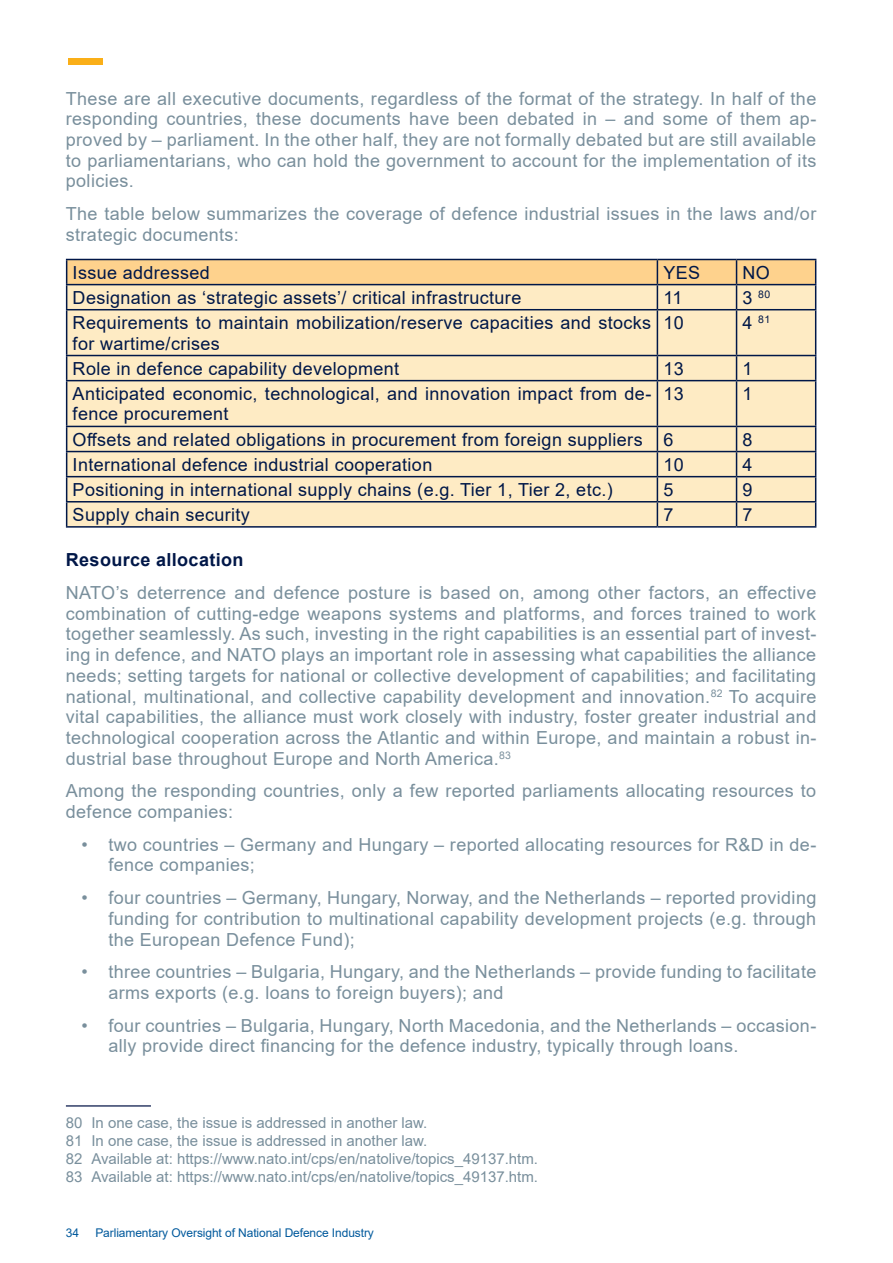
<style>
.page{position:relative;width:893px;height:1263px;background:#fff}
.page>*{position:absolute;margin:0;border:0;box-sizing:border-box;transform-origin:0 0}
.Body_text{font:18px/20.7px "Arial";letter-spacing:.02em;color:#798f9c}
.Body_text-2{font:18px/20.7px "Arial";letter-spacing:.02em;color:#001748}
.Mali_podnaslov{font:700 18px "Arial";letter-spacing:.02em;color:#001748}
.Fusnota{font:15px "Arial";color:#798f9c}
.t1{font:12px "Arial";letter-spacing:-.01em;color:#00599c}
.Body_text-3{font:10.5px "Arial";color:#001748}
.s1{font-size:18px}
</style>
<div class="page">
<div style="left:68px;top:58px;width:34px;height:6px;background:#faaf18"></div>
<div style="left:67px;top:310px;width:748px;height:216px;background:#feebc4"></div>
<svg style="left:66px;top:259px;width:750px;height:50px"></svg>
<hr style="left:66px;top:309px;width:591px;height:1px;background:#001748">
<hr style="left:66px;top:310px;width:1px;height:45px;background:#001748">
<hr style="left:657px;top:309px;width:79px;height:1px;background:#001748">
<hr style="left:657px;top:310px;width:1px;height:45px;background:#001748">
<hr style="left:736px;top:309px;width:80px;height:1px;background:#001748">
<hr style="left:736px;top:310px;width:1px;height:45px;background:#001748">
<hr style="left:815px;top:310px;width:1px;height:45px;background:#001748">
<hr style="left:66px;top:355px;width:591px;height:1px;background:#001748">
<svg style="left:66px;top:356px;width:1px;height:24px"></svg>
<hr style="left:657px;top:355px;width:79px;height:1px;background:#001748">
<svg style="left:657px;top:356px;width:1px;height:24px"></svg>
<hr style="left:736px;top:355px;width:80px;height:1px;background:#001748">
<svg style="left:736px;top:356px;width:1px;height:24px"></svg>
<svg style="left:815px;top:356px;width:1px;height:24px"></svg>
<hr style="left:66px;top:380px;width:591px;height:1px;background:#001748">
<hr style="left:66px;top:381px;width:1px;height:45px;background:#001748">
<hr style="left:657px;top:380px;width:79px;height:1px;background:#001748">
<hr style="left:657px;top:381px;width:1px;height:45px;background:#001748">
<hr style="left:736px;top:380px;width:80px;height:1px;background:#001748">
<hr style="left:736px;top:381px;width:1px;height:45px;background:#001748">
<hr style="left:815px;top:381px;width:1px;height:45px;background:#001748">
<hr style="left:66px;top:426px;width:591px;height:1px;background:#001748">
<hr style="left:657px;top:426px;width:79px;height:1px;background:#001748">
<hr style="left:736px;top:426px;width:80px;height:1px;background:#001748">
<hr style="left:66px;top:451px;width:591px;height:1px;background:#001748">
<hr style="left:657px;top:451px;width:79px;height:1px;background:#001748">
<hr style="left:736px;top:451px;width:80px;height:1px;background:#001748">
<hr style="left:66px;top:476px;width:591px;height:1px;background:#001748">
<hr style="left:657px;top:476px;width:79px;height:1px;background:#001748">
<hr style="left:736px;top:476px;width:80px;height:1px;background:#001748">
<hr style="left:66px;top:501px;width:591px;height:1px;background:#001748">
<svg style="left:66px;top:427px;width:1px;height:99px"></svg>
<hr style="left:66px;top:526px;width:591px;height:2px;background:#001748">
<hr style="left:657px;top:501px;width:79px;height:1px;background:#001748">
<svg style="left:657px;top:427px;width:1px;height:99px"></svg>
<hr style="left:657px;top:526px;width:79px;height:2px;background:#001748">
<hr style="left:736px;top:501px;width:80px;height:1px;background:#001748">
<svg style="left:736px;top:427px;width:1px;height:99px"></svg>
<svg style="left:815px;top:427px;width:1px;height:99px"></svg>
<hr style="left:736px;top:526px;width:80px;height:2px;background:#001748">
<hr style="left:66px;top:1105px;width:85px;height:2px;background:#303e67">
<p class="Body_text" style="left:66px;top:88px;width:752px;text-align:justify">These are all executive documents, regardless of the format of the strategy. In half of the responding countries, these documents have been debated in – and some of them ap&shy;proved by – parliament. In the other half, they are not formally debated but are still available to parliamentarians, who can hold the government to account for the implementation of its policies.</p>
<p class="Body_text" style="left:66px;top:203px;width:752px">The table below summarizes the coverage of defence industrial issues in the laws and/or strategic documents:</p>
<p class="Body_text-2" style="left:73px;top:262px;width:139px">Issue addressed</p>
<p class="Body_text-2" style="left:663px;top:262px;width:38px">YES</p>
<p class="Body_text-2" style="left:742px;top:262px;width:29px">NO</p>
<p class="Body_text-2" style="left:73px;top:287px;width:450px">Designation as ‘strategic assets’/ critical infrastructure</p>
<p class="Body_text-2" style="left:663px;top:287px;width:21px">11</p>
<p class="Body_text-3" style="left:742px;top:287px;width:29px"><span class="s1">3</span> 80</p>
<p class="Body_text-2" style="left:73px;top:312px;width:580px">Requirements to maintain mobilization/reserve capacities and stocks for wartime/crises</p>
<p class="Body_text-2" style="left:663px;top:312px;width:22px">10</p>
<p class="Body_text-3" style="left:742px;top:312px;width:29px"><span class="s1">4</span> 81</p>
<p class="Body_text-2" style="left:73px;top:358px;width:328px">Role in defence capability development</p>
<p class="Body_text-2" style="left:663px;top:358px;width:22px">13</p>
<p class="Body_text-2" style="left:742px;top:358px;width:12px">1</p>
<p class="Body_text-2" style="left:73px;top:383px;width:580px">Anticipated economic, technological, and innovation impact from de&shy;fence procurement</p>
<p class="Body_text-2" style="left:663px;top:383px;width:22px">13</p>
<p class="Body_text-2" style="left:742px;top:383px;width:12px">1</p>
<p class="Body_text-2" style="left:73px;top:429px;width:571px">Offsets and related obligations in procurement from foreign suppliers</p>
<p class="Body_text-2" style="left:663px;top:429px;width:12px">6</p>
<p class="Body_text-2" style="left:742px;top:429px;width:12px">8</p>
<p class="Body_text-2" style="left:73px;top:454px;width:361px">International defence industrial cooperation</p>
<p class="Body_text-2" style="left:663px;top:454px;width:22px">10</p>
<p class="Body_text-2" style="left:742px;top:454px;width:12px">4</p>
<p class="Body_text-2" style="left:73px;top:479px;width:542px">Positioning in international supply chains (e.g. Tier 1, Tier 2, etc.)</p>
<p class="Body_text-2" style="left:663px;top:479px;width:12px">5</p>
<p class="Body_text-2" style="left:742px;top:479px;width:12px">9</p>
<p class="Body_text-2" style="left:73px;top:504px;width:179px">Supply chain security</p>
<p class="Body_text-2" style="left:663px;top:504px;width:12px">7</p>
<p class="Body_text-2" style="left:742px;top:504px;width:12px">7</p>
<p class="Mali_podnaslov" style="left:66px;top:547px;width:179px">Resource allocation</p>
<p class="Body_text" style="left:66px;top:582px;width:752px;text-align:justify">NATO’s deterrence and defence posture is based on, among other factors, an effective combination of cutting-edge weapons systems and platforms, and forces trained to work together seamlessly. As such, investing in the right capabilities is an essential part of invest&shy;ing in defence, and NATO plays an important role in assessing what capabilities the alliance needs; setting targets for national or collective development of capabilities; and facilitating national, multinational, and collective capability development and innovation.<sup>82</sup> To acquire vital capabilities, the alliance must work closely with industry, foster greater industrial and technological cooperation across the Atlantic and within Europe, and maintain a robust in&shy;dustrial base throughout Europe and North America.<sup>83</sup></p>
<p class="Body_text" style="left:66px;top:780px;width:752px">Among the responding countries, only a few reported parliaments allocating resources to defence companies:</p>
<p class="Body_text" style="left:108px;top:834px;width:709px;text-indent:-27px">• two countries – Germany and Hungary – reported allocating resources for R&amp;D in de&shy;fence companies;</p>
<p class="Body_text" style="left:108px;top:887px;width:709px;text-align:justify;text-indent:-27px">• four countries – Germany, Hungary, Norway, and the Netherlands – reported providing funding for contribution to multinational capability development projects (e.g. through the European Defence Fund);</p>
<p class="Body_text" style="left:108px;top:961px;width:709px;text-indent:-27px">• three countries – Bulgaria, Hungary, and the Netherlands – provide funding to facilitate arms exports (e.g. loans to foreign buyers); and</p>
<p class="Body_text" style="left:108px;top:1015px;width:709px;text-indent:-27px">• four countries – Bulgaria, Hungary, North Macedonia, and the Netherlands – occasion&shy;ally provide direct financing for the defence industry, typically through loans.</p>
<p class="Fusnota" style="left:66px;top:1112px;width:363px">80 In one case, the issue is addressed in another law.</p>
<p class="Fusnota" style="left:66px;top:1130px;width:363px">81 In one case, the issue is addressed in another law.</p>
<p class="Fusnota" style="left:66px;top:1148px;width:474px">82 Available at: https://www.nato.int/cps/en/natolive/topics_49137.htm.</p>
<p class="Fusnota" style="left:66px;top:1166px;width:474px">83 Available at: https://www.nato.int/cps/en/natolive/topics_49137.htm.</p>
<p class="t1" style="left:66px;top:1224px;width:15px">34</p>
<p class="t1" style="left:95px;top:1224px;width:280px">Parliamentary Oversight of National Defence Industry</p>
</div>
